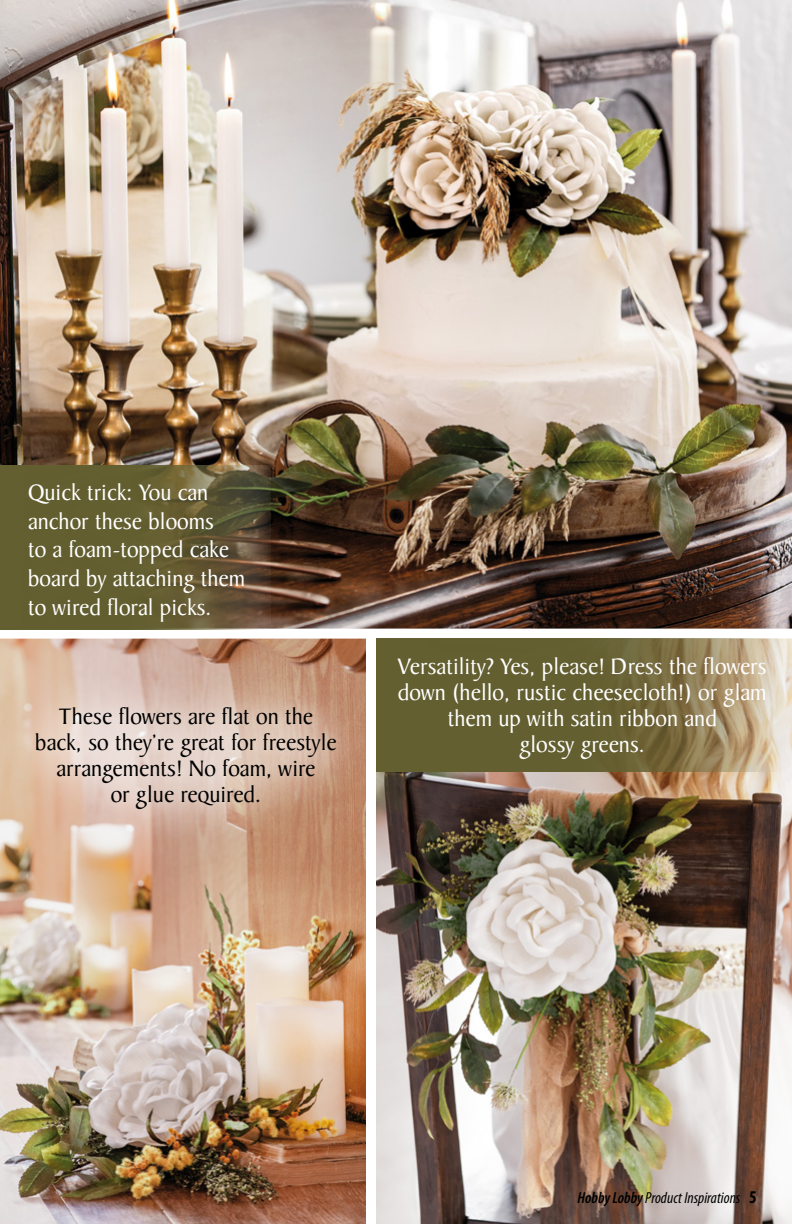
<style>
.page{position:relative;width:792px;height:1224px;background:#fff}
.page>*{position:absolute;margin:0;border:0;box-sizing:border-box;transform-origin:0 0}
.t1{font:24px/28.8px "Baker Signet Pro";color:#fff;text-align:center}
.t2{font:24px/26px "Baker Signet Pro";color:#000;text-align:center}
.t3{font:italic condensed 16px "Myriad Pro";color:#000}
.s1{font-weight:600}
.s2{font-weight:700;font-style:normal;font-size:18px}
</style>
<div class="page">
<img style="left:376px;top:772px;width:416px;height:452px">
<img style="left:0;top:0;width:792px;height:629px">
<img style="left:0;top:639px;width:366px;height:585px">
<svg style="left:376px;top:639px;width:416px;height:133px;background:#7a7146"></svg>
<svg style="left:0;top:465px;width:270px;height:165px;background:#635b33"></svg>
<div style="left:0;top:668px;width:376px;height:180px;background:#fff;opacity:.75"></div>
<p class="t1" style="left:28px;top:478px;width:219px;text-align:left">Quick trick: You can anchor these blooms<br>to a foam-topped cake board by attaching them to wired floral picks.</p>
<p class="t2" style="left:35px;top:704px;width:303px">These flowers are flat on the back, so they’re great for freestyle arrangements! No foam, wire<br>or glue required.</p>
<p class="t1" style="left:398px;top:654px;width:370px;line-height:26px">Versatility? Yes, please! Dress the flowers down (hello, rustic cheesecloth!) or glam them up with satin ribbon and<br>glossy greens.</p>
<p class="t3" style="left:577px;top:1188px;width:181px"><span class="s1">Hobby Lobby</span> Product Inspirations <span class="s2">5</span></p>
</div>
